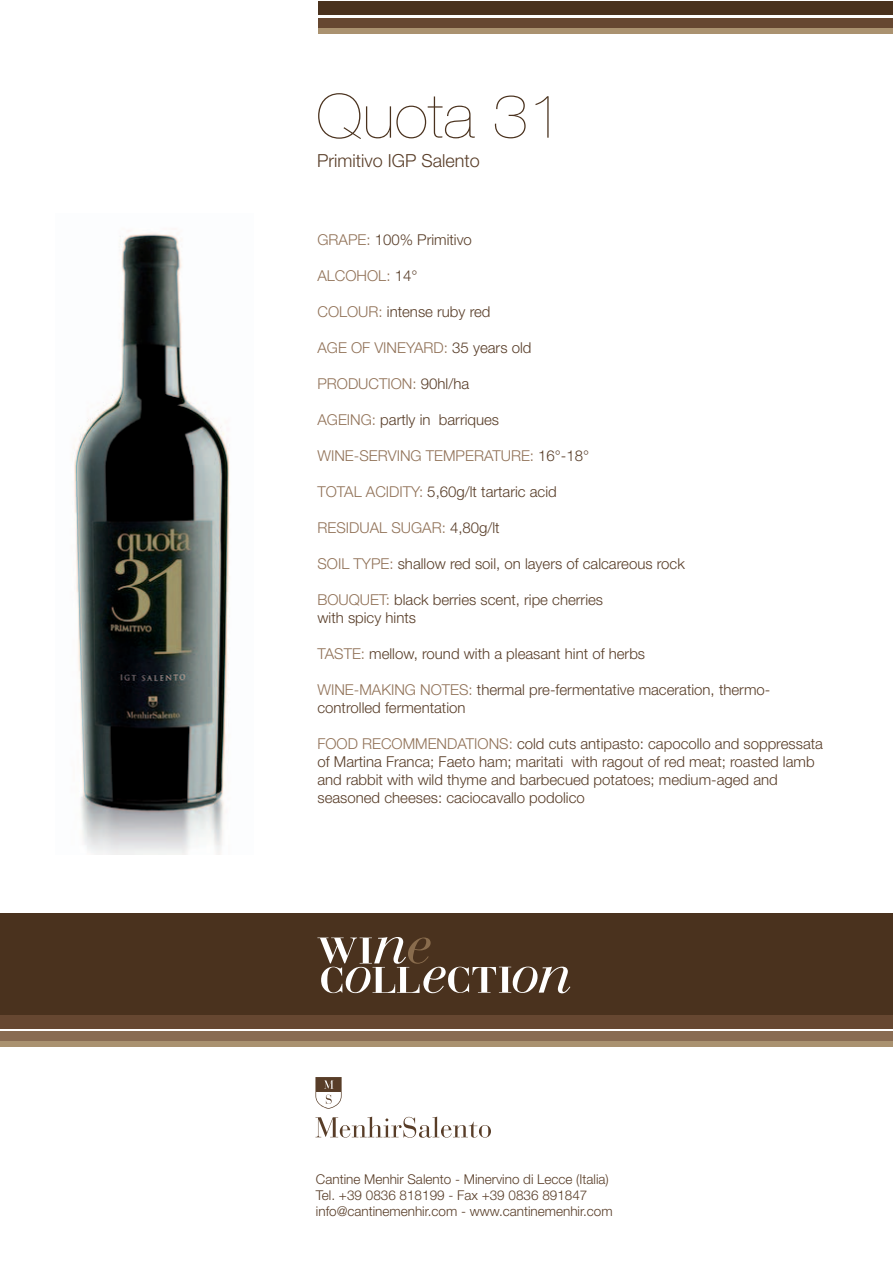
<style>
.page{position:relative;width:893px;height:1263px;background:#fff}
.page>*{position:absolute;margin:0;border:0;box-sizing:border-box;transform-origin:0 0}
.t1{font:200 60.9px "Helvetica Neue LT Std";color:#4a321e;scale:1.06 1}
.t2{font:300 18px "Helvetica Neue LT Std";color:#583d28}
.t3{font:300 15px/18px "Helvetica Neue LT Std";color:#583d28}
.t4{font:300 15px "Helvetica Neue LT Std";color:#917258}
.t5{font:300 13.5px/15.8px "Helvetica Neue LT Std";color:#583d28}
.s1{color:#917258}
.s2{color:#583d28}
</style>
<div class="page">
<img style="left:73px;top:230px;width:157px;height:625px">
<svg style="left:315px;top:1116px;width:176px;height:22px"></svg>
<svg style="left:315px;top:1077px;width:27px;height:32px"></svg>
<div style="left:0;top:913px;width:892px;height:115px;background:#4a321e"></div>
<svg style="left:317px;top:937px;width:253px;height:56px"></svg>
<div style="left:318px;top:1px;width:574px;height:14px;background:#4a321e"></div>
<div style="left:318px;top:18px;width:574px;height:11px;background:#664731"></div>
<div style="left:318px;top:28px;width:574px;height:6px;background:#aa9270"></div>
<div style="left:0;top:1014px;width:892px;height:14px;background:#664731"></div>
<div style="left:0;top:1031px;width:892px;height:10px;background:#896c53"></div>
<div style="left:0;top:1041px;width:892px;height:6px;background:#aa9270"></div>
<h1 class="t1" style="left:316px;top:81px;width:235px">Quota 31</h1>
<p class="t2" style="left:317px;top:149px;width:164px">Primitivo IGP Salento</p>
<p class="t3" style="left:317px;top:231px;width:156px"><span class="s1">GRAPE:</span> 100% Primitivo</p>
<p class="t4" style="left:317px;top:267px;width:101px">ALCOHOL: <span class="s2">14°</span></p>
<p class="t3" style="left:317px;top:303px;width:175px"><span class="s1">COLOUR:</span> intense ruby red</p>
<p class="t4" style="left:317px;top:339px;width:215px">AGE OF VINEYARD: <span class="s2">35 years old</span></p>
<p class="t4" style="left:317px;top:375px;width:153px">PRODUCTION: <span class="s2">90hl/ha</span></p>
<p class="t3" style="left:317px;top:411px;width:183px"><span class="s1">AGEING:</span> partly in barriques</p>
<p class="t4" style="left:317px;top:447px;width:273px">WINE-SERVING TEMPERATURE: <span class="s2">16°-18°</span></p>
<p class="t3" style="left:317px;top:483px;width:241px"><span class="s1">TOTAL ACIDITY:</span> 5,60g/lt tartaric acid</p>
<p class="t4" style="left:317px;top:519px;width:184px">RESIDUAL SUGAR: <span class="s2">4,80g/lt</span></p>
<p class="t3" style="left:317px;top:555px;width:369px"><span class="s1">SOIL TYPE:</span> shallow red soil, on layers of calcareous rock</p>
<p class="t3" style="left:317px;top:591px;width:287px"><span class="s1">BOUQUET:</span> black berries scent, ripe cherries with spicy hints</p>
<p class="t3" style="left:317px;top:645px;width:329px"><span class="s1">TASTE:</span> mellow, round with a pleasant hint of herbs</p>
<p class="t3" style="left:317px;top:681px;width:454px"><span class="s1">WINE-MAKING NOTES:</span> thermal pre-fermentative maceration, thermo&shy;controlled fermentation</p>
<p class="t3" style="left:317px;top:735px;width:507px"><span class="s1">FOOD RECOMMENDATIONS:</span> cold cuts antipasto: capocollo and soppressata of Martina Franca; Faeto ham; maritati with ragout of red meat; roasted lamb and rabbit with wild thyme and barbecued potatoes; medium-aged and seasoned cheeses: caciocavallo podolico</p>
<p class="t5" style="left:316px;top:1171px;width:298px">Cantine Menhir Salento - Minervino di Lecce (Italia)<br>Tel. +39 0836 818199 - Fax +39 0836 891847 info@cantinemenhir.com - www.cantinemenhir.com</p>
</div>
